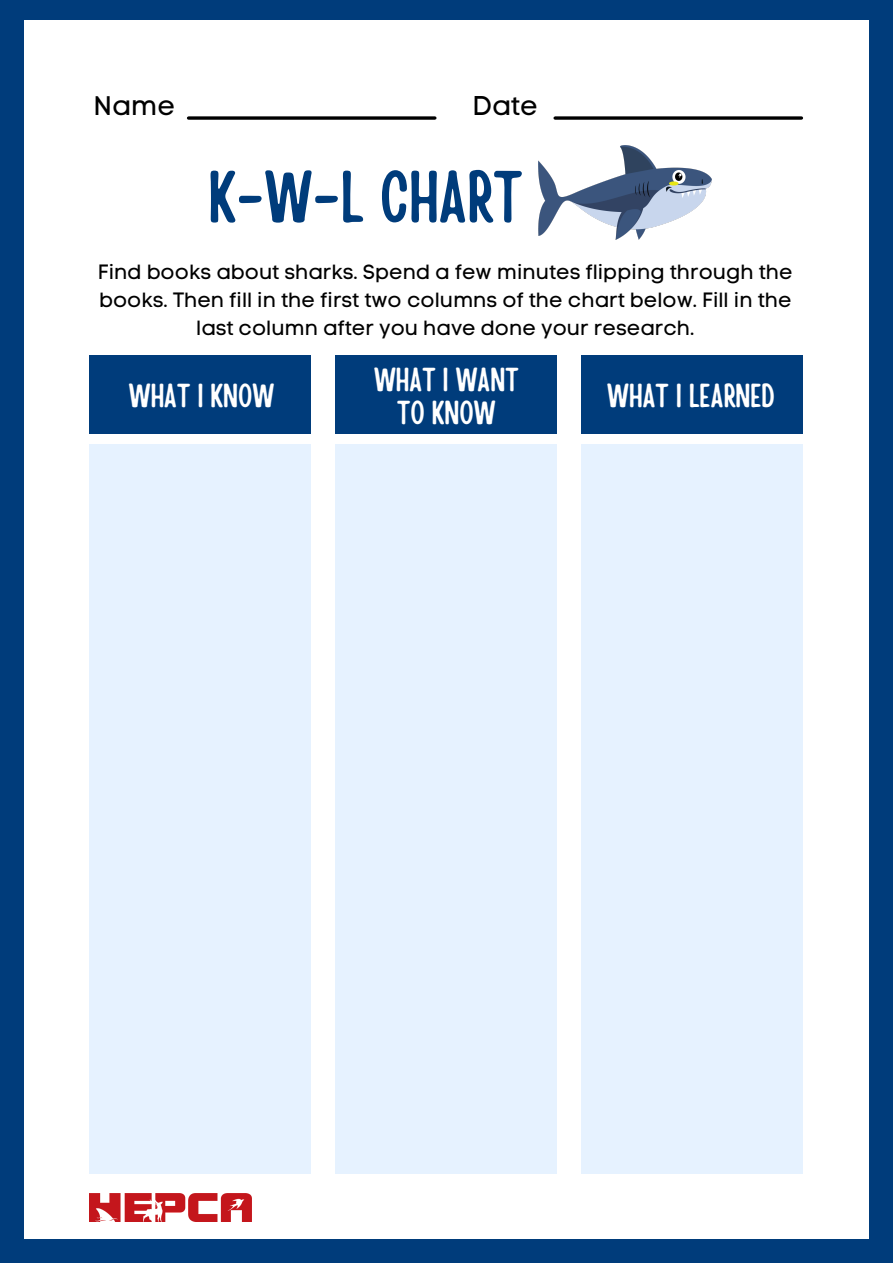
<style>
.page{position:relative;width:893px;height:1264px;background:#fff}
.page>*{position:absolute;margin:0;border:0;box-sizing:border-box;transform-origin:0 0}
.t1{font:72.45px "Handy Casual Condensed";color:#003c7b}
.t2{font:33px/32.5px "Handy Casual Condensed";color:#fff;text-align:center}
.t3{font:26.85px "Code Pro Normal LC";color:#000}
.t4{font:20.55px/28px "Code Pro Normal LC";color:#000;text-align:center}
</style>
<div class="page">
<div style="left:0;top:0;width:892px;height:1262px;background:#003c7b"></div>
<div style="left:24px;top:20px;width:844px;height:1219px;background:#fff"></div>
<svg style="left:188px;top:116px;width:247px;height:4px"></svg>
<svg style="left:555px;top:116px;width:246px;height:4px"></svg>
<div style="left:89px;top:355px;width:222px;height:79px;background:#003c7b"></div>
<div style="left:335px;top:355px;width:222px;height:79px;background:#003c7b"></div>
<div style="left:580px;top:355px;width:222px;height:79px;background:#003c7b"></div>
<div style="left:89px;top:444px;width:222px;height:729px;background:#e6f2ff"></div>
<div style="left:335px;top:444px;width:222px;height:729px;background:#e6f2ff"></div>
<div style="left:580px;top:444px;width:222px;height:729px;background:#e6f2ff"></div>
<img style="left:538px;top:145px;width:173px;height:95px">
<img style="left:89px;top:1193px;width:162px;height:28px">
<h3 class="t3" style="left:94px;top:89px;width:83px">Name</h3>
<h3 class="t3" style="left:472px;top:89px;width:67px">Date</h3>
<h1 class="t1" style="left:208px;top:149px;width:316px">K-W-L CHART</h1>
<p class="t4" style="left:98px;top:257px;width:696px">Find books about sharks. Spend a few minutes flipping through the books. Then fill in the first two columns of the chart below. Fill in the last column after you have done your research.</p>
<h2 class="t2" style="left:374px;top:361px;width:146px">WHAT I WANT<br>TO KNOW</h2>
<h2 class="t2" style="left:129px;top:378px;width:147px">WHAT I KNOW</h2>
<h2 class="t2" style="left:607px;top:378px;width:169px">WHAT I LEARNED</h2>
</div>
